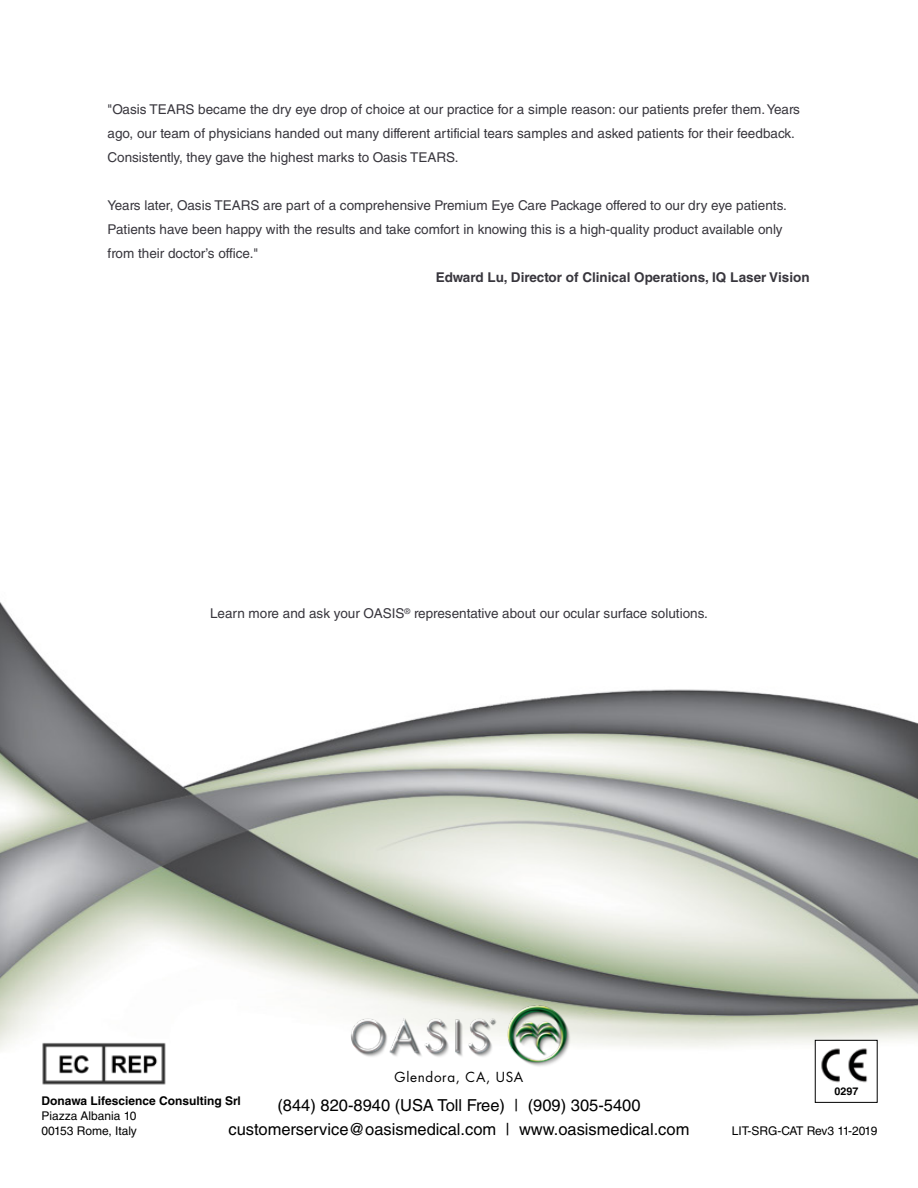
<style>
.page{position:relative;width:918px;height:1188px;background:#fff}
.page>*{position:absolute;margin:0;border:0;box-sizing:border-box;transform-origin:0 0}
.t1{font:16.5px/24px "Helvetica LT Std";color:#000;text-align:center}
.t2{font:13.5px/24px "Helvetica LT Std";color:#38363d}
.t3{font:700 13.5px "Helvetica LT Std";color:#38363d}
.t4{font:13.5px "Futura Std";letter-spacing:.05em;color:#000}
.t5{font:700 12px "Helvetica LT Std";color:#000}
.t6{font:12px/15px "Helvetica LT Std";color:#000}
.t7{font:12px "Helvetica LT Std";letter-spacing:-.02em;color:#000}
.t8{font:700 10.65px "Helvetica LT Std";color:#000}
</style>
<div class="page">
<img style="left:0;top:602px;width:918px;height:501px">
<img style="left:39px;top:1040px;width:129px;height:47px">
<div style="left:815px;top:1040px;width:62px;height:62px;background:#fff"></div>
<img style="left:821px;top:1048px;width:47px;height:35px">
<div style="left:815px;top:1040px;width:62px;height:63px;border:1px solid #000"></div>
<img style="left:338px;top:1000px;width:242px;height:71px">
<p class="t2" style="left:108px;top:97px;width:694px">"Oasis TEARS became the dry eye drop of choice at our practice for a simple reason: our patients prefer them. Years ago, our team of physicians handed out many different artificial tears samples and asked patients for their feedback.<br>Consistently, they gave the highest marks to Oasis TEARS.</p>
<p class="t2" style="left:108px;top:193px;width:681px">Years later, Oasis TEARS are part of a comprehensive Premium Eye Care Package offered to our dry eye patients.<br>Patients have been happy with the results and take comfort in knowing this is a high-quality product available only from their doctor’s office."</p>
<p class="t3" style="left:436px;top:269px;width:375px">Edward Lu, Director of Clinical Operations, IQ Laser Vision</p>
<p class="t2" style="left:210px;top:601px;width:499px">Learn more and ask your OASIS<sup>®</sup> representative about our ocular surface solutions.</p>
<p class="t4" style="left:395px;top:1068px;width:130px">Glendora, CA, USA</p>
<p class="t1" style="left:229px;top:1093px;width:462px">(844) 820-8940 (USA Toll Free) | (909) 305-5400 customerservice@oasismedical.com | www.oasismedical.com</p>
<p class="t5" style="left:42px;top:1094px;width:201px">Donawa Lifescience Consulting Srl</p>
<p class="t6" style="left:42px;top:1108px;width:97px">Piazza Albania 10<br>00153 Rome, Italy</p>
<p class="t8" style="left:834px;top:1085px;width:25px">0297</p>
<p class="t7" style="left:732px;top:1124px;width:147px">LIT-SRG-CAT Rev3 11-2019</p>
</div>
